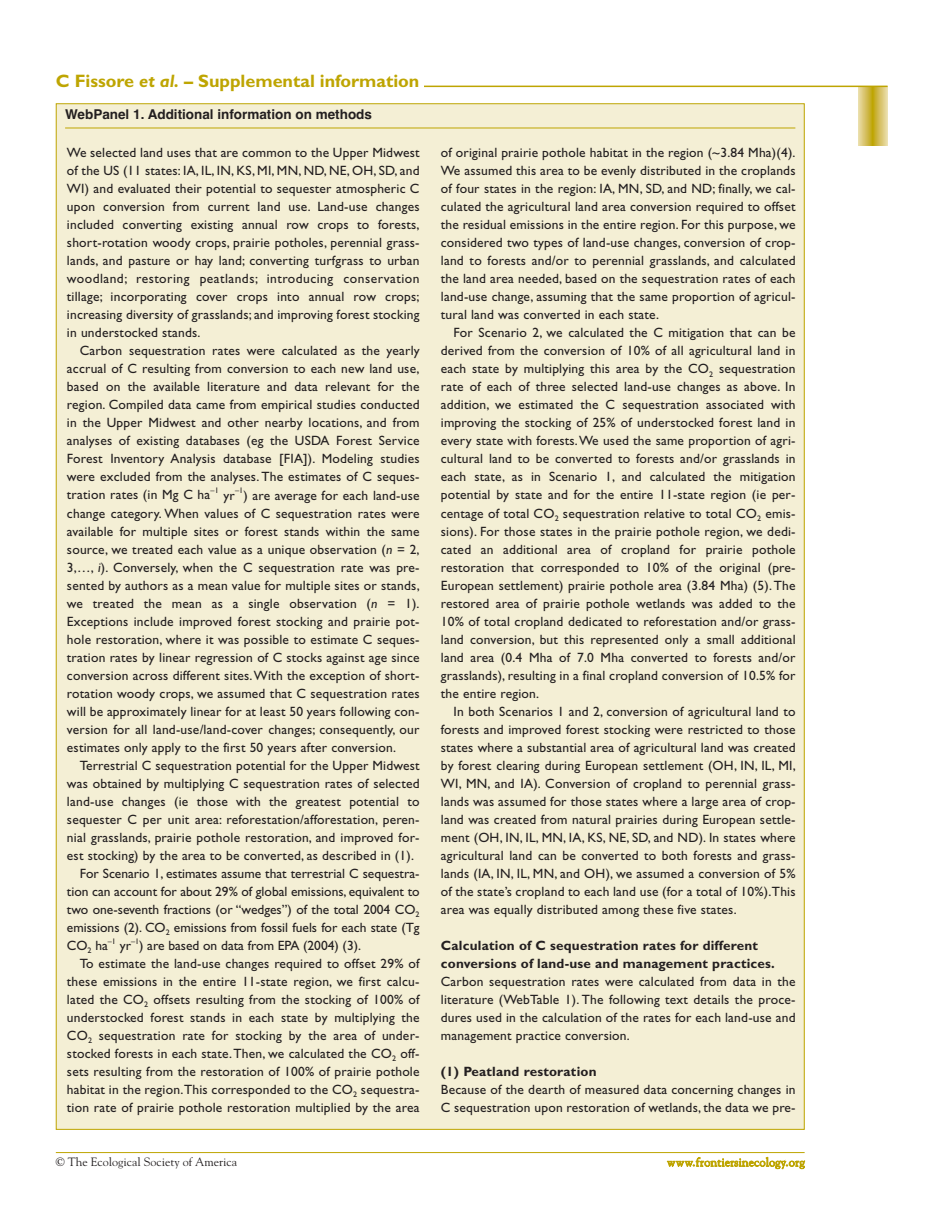
<style>
.page{position:relative;width:946px;height:1218px;background:#fff}
.page>*{position:absolute;margin:0;border:0;box-sizing:border-box;transform-origin:0 0}
.t1{font:700 18px "Gill Sans";color:#bea502}
.t2{font:13.5px/18px "Gill Sans";letter-spacing:.015em;color:#231f20;text-align:justify}
.t3{font:700 13.5px/18px "Gill Sans";letter-spacing:.015em;color:#231f20}
.t4{font:700 13.5px "Helvetica";color:#231f20}
.t5{font:12px "Goudy";color:#231f20}
.t6{font:12px "Goudy";letter-spacing:.01em;color:#bea502}
.t7{font:8.1px "Gill Sans";color:#231f20}
.s1{font-style:italic}
</style>
<div class="page">
<div style="left:858px;top:86px;width:29px;height:60px;background:#e9dca6"></div>
<div style="left:859px;top:86px;width:27px;height:60px;background:#e6d89c"></div>
<div style="left:860px;top:86px;width:25px;height:60px;background:#e3d390"></div>
<div style="left:861px;top:86px;width:23px;height:60px;background:#e0cf86"></div>
<div style="left:862px;top:86px;width:21px;height:60px;background:#ddc97a"></div>
<div style="left:863px;top:86px;width:19px;height:60px;background:#d9c671"></div>
<div style="left:864px;top:86px;width:17px;height:60px;background:#d8c268"></div>
<div style="left:865px;top:86px;width:15px;height:60px;background:#d5be5d"></div>
<div style="left:866px;top:86px;width:13px;height:60px;background:#d0ba52"></div>
<div style="left:867px;top:86px;width:11px;height:60px;background:#cdb646"></div>
<div style="left:868px;top:86px;width:9px;height:60px;background:#cab238"></div>
<div style="left:869px;top:86px;width:7px;height:60px;background:#c7af2c"></div>
<div style="left:870px;top:86px;width:5px;height:60px;background:#c4ab1a"></div>
<hr style="left:870px;top:86px;width:4px;height:60px;background:#c5ac1e">
<hr style="left:871px;top:86px;width:3px;height:60px;background:#c3aa17">
<hr style="left:871px;top:86px;width:2px;height:60px;background:#c0a80d">
<hr style="left:872px;top:86px;width:1px;height:60px;background:#bea502">
<hr style="left:56px;top:86px;width:831px;height:1px;background:#bea502">
<hr style="left:56px;top:1152px;width:748px;height:1px;background:#bea502">
<div style="left:56px;top:62px;width:368px;height:29px;background:#fff"></div>
<div style="left:56px;top:104px;width:748px;height:1025px;background:#f4efd5"></div>
<hr style="left:65px;top:128px;width:730px;height:1px;background:#bea502">
<h1 class="t1" style="left:56px;top:75px;width:365px">C Fissore <span class="s1">et al.</span> – Supplemental information</h1>
<p class="t4" style="left:65px;top:109px;width:308px">WebPanel 1. Additional information on methods</p>
<p class="t2" style="left:67px;top:145px;width:354px">We selected land uses that are common to the Upper Midwest of the US (11 states: IA, IL, IN, KS, MI, MN, ND, NE, OH, SD, and WI) and evaluated their potential to sequester atmospheric C upon conversion from current land use. Land-use changes included converting existing annual row crops to forests, short-rotation woody crops, prairie potholes, perennial grass&shy;lands, and pasture or hay land; converting turfgrass to urban woodland; restoring peatlands; introducing conservation tillage; incorporating cover crops into annual row crops; increasing diversity of grasslands; and improving forest stocking in understocked stands.</p>
<p class="t2" style="left:67px;top:343px;width:354px;text-indent:13px">Carbon sequestration rates were calculated as the yearly accrual of C resulting from conversion to each new land use, based on the available literature and data relevant for the region. Compiled data came from empirical studies conducted in the Upper Midwest and other nearby locations, and from analyses of existing databases (eg the USDA Forest Service Forest Inventory Analysis database [FIA]). Modeling studies were excluded from the analyses. The estimates of C seques&shy;tration rates (in Mg C ha<sup>–1</sup> yr<sup>–1</sup>) are average for each land-use change category. When values of C sequestration rates were available for multiple sites or forest stands within the same source, we treated each value as a unique observation (<span class="s1">n</span> = 2, 3,…, <span class="s1">i</span>). Conversely, when the C sequestration rate was pre&shy;sented by authors as a mean value for multiple sites or stands, we treated the mean as a single observation (<span class="s1">n</span> = 1).<br>Exceptions include improved forest stocking and prairie pot&shy;hole restoration, where it was possible to estimate C seques&shy;tration rates by linear regression of C stocks against age since conversion across different sites.With the exception of short&shy;rotation woody crops, we assumed that C sequestration rates will be approximately linear for at least 50 years following con&shy;version for all land-use/land-cover changes; consequently, our estimates only apply to the first 50 years after conversion.</p>
<p class="t2" style="left:80px;top:757px;width:341px">Terrestrial C sequestration potential for the Upper Midwest</p>
<p class="t2" style="left:67px;top:775px;width:354px">was obtained by multiplying C sequestration rates of selected</p>
<p class="t2" style="left:67px;top:793px;width:354px">land-use changes (ie those with the greatest potential to</p>
<p class="t2" style="left:67px;top:811px;width:354px">sequester C per unit area: reforestation/afforestation, peren-</p>
<p class="t2" style="left:67px;top:829px;width:354px">nial grasslands, prairie pothole restoration, and improved for-</p>
<p class="t2" style="left:67px;top:847px;width:348px">est stocking) by the area to be converted, as described in (1).</p>
<p class="t2" style="left:80px;top:865px;width:341px">For Scenario 1, estimates assume that terrestrial C sequestra-</p>
<p class="t2" style="left:67px;top:883px;width:354px">tion can account for about 29% of global emissions, equivalent to</p>
<p class="t2" style="left:67px;top:901px;width:354px">two one-seventh fractions (or “wedges”) of the total 2004 CO<sub>2</sub></p>
<p class="t2" style="left:67px;top:919px;width:354px">emissions (2). CO<sub>2</sub> emissions from fossil fuels for each state (Tg</p>
<p class="t2" style="left:67px;top:937px;width:42px">CO<sub>2</sub> ha</p>
<p class="t7" style="left:108px;top:938px;width:10px">–1</p>
<p class="t7" style="left:131px;top:938px;width:10px">–1</p>
<p class="t2" style="left:139px;top:937px;width:223px">) are based on data from EPA (2004) (3).</p>
<p class="t2" style="left:80px;top:955px;width:341px">To estimate the land-use changes required to offset 29% of</p>
<p class="t2" style="left:67px;top:973px;width:354px">these emissions in the entire 11-state region, we first calcu-</p>
<p class="t2" style="left:67px;top:991px;width:354px">lated the CO<sub>2</sub> offsets resulting from the stocking of 100% of</p>
<p class="t2" style="left:67px;top:1009px;width:354px">understocked forest stands in each state by multiplying the</p>
<p class="t2" style="left:67px;top:1027px;width:354px">CO<sub>2</sub> sequestration rate for stocking by the area of under-</p>
<p class="t2" style="left:67px;top:1045px;width:354px">stocked forests in each state.Then, we calculated the CO<sub>2</sub> off-</p>
<p class="t2" style="left:67px;top:1063px;width:354px">sets resulting from the restoration of 100% of prairie pothole</p>
<p class="t2" style="left:67px;top:1081px;width:354px">habitat in the region.This corresponded to the CO<sub>2</sub> sequestra-</p>
<p class="t2" style="left:67px;top:1099px;width:354px">tion rate of prairie pothole restoration multiplied by the area</p>
<p class="t2" style="left:120px;top:937px;width:13px">yr</p>
<p class="t2" style="left:441px;top:145px;width:356px">of original prairie pothole habitat in the region (~3.84 Mha)(4).<br>We assumed this area to be evenly distributed in the croplands of four states in the region: IA, MN, SD, and ND; finally, we cal&shy;culated the agricultural land area conversion required to offset the residual emissions in the entire region. For this purpose, we considered two types of land-use changes, conversion of crop&shy;land to forests and/or to perennial grasslands, and calculated the land area needed, based on the sequestration rates of each land-use change, assuming that the same proportion of agricul&shy;tural land was converted in each state.</p>
<p class="t2" style="left:441px;top:325px;width:356px;text-indent:13px">For Scenario 2, we calculated the C mitigation that can be derived from the conversion of 10% of all agricultural land in each state by multiplying this area by the CO<sub>2</sub> sequestration rate of each of three selected land-use changes as above. In addition, we estimated the C sequestration associated with improving the stocking of 25% of understocked forest land in every state with forests.We used the same proportion of agri&shy;cultural land to be converted to forests and/or grasslands in each state, as in Scenario 1, and calculated the mitigation potential by state and for the entire 11-state region (ie per&shy;centage of total CO<sub>2</sub> sequestration relative to total CO<sub>2</sub> emis&shy;sions). For those states in the prairie pothole region, we dedi&shy;cated an additional area of cropland for prairie pothole restoration that corresponded to 10% of the original (pre-European settlement) prairie pothole area (3.84 Mha) (5).The restored area of prairie pothole wetlands was added to the 10% of total cropland dedicated to reforestation and/or grass&shy;land conversion, but this represented only a small additional land area (0.4 Mha of 7.0 Mha converted to forests and/or grasslands), resulting in a final cropland conversion of 10.5% for the entire region.</p>
<p class="t2" style="left:441px;top:703px;width:356px;text-indent:13px">In both Scenarios 1 and 2, conversion of agricultural land to forests and improved forest stocking were restricted to those states where a substantial area of agricultural land was created by forest clearing during European settlement (OH, IN, IL, MI, WI, MN, and IA). Conversion of cropland to perennial grass&shy;lands was assumed for those states where a large area of crop&shy;land was created from natural prairies during European settle&shy;ment (OH, IN, IL, MN, IA, KS, NE, SD, and ND). In states where agricultural land can be converted to both forests and grass&shy;lands (IA, IN, IL, MN, and OH), we assumed a conversion of 5% of the state’s cropland to each land use (for a total of 10%).This area was equally distributed among these five states.</p>
<p class="t3" style="left:441px;top:937px;width:335px">Calculation of C sequestration rates for different conversions of land-use and management practices.</p>
<p class="t2" style="left:441px;top:973px;width:356px">Carbon sequestration rates were calculated from data in the literature (WebTable 1). The following text details the proce&shy;dures used in the calculation of the rates for each land-use and management practice conversion.</p>
<p class="t3" style="left:441px;top:1063px;width:157px">(1) Peatland restoration</p>
<p class="t2" style="left:441px;top:1081px;width:356px">Because of the dearth of measured data concerning changes in<br>C sequestration upon restoration of wetlands, the data we pre-</p>
<p class="t5" style="left:56px;top:1157px;width:183px">© The Ecological Society of America</p>
<p class="t6" style="left:667px;top:1157px;width:139px">www.frontiersinecology.org</p>
</div>
